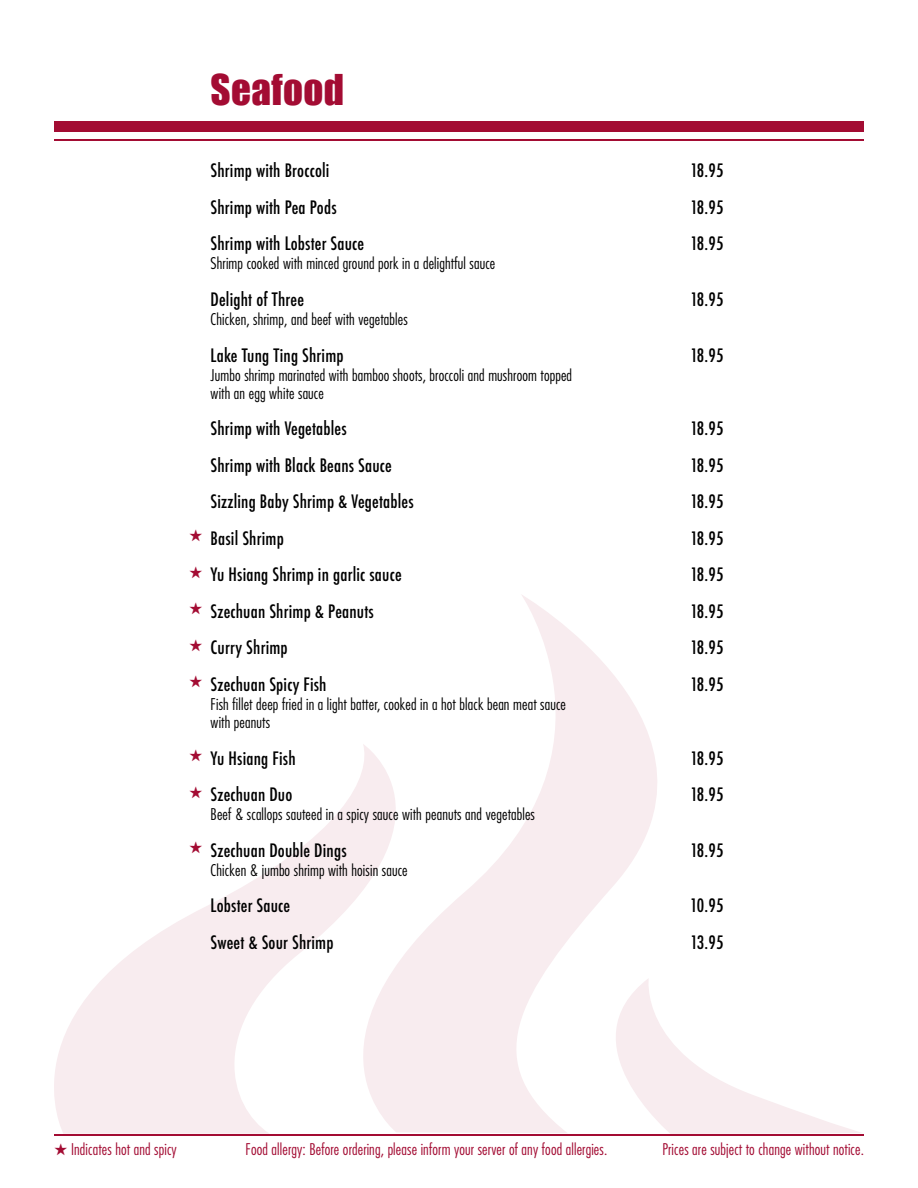
<style>
.page{position:relative;width:918px;height:1188px;background:#fff}
.page>*{position:absolute;margin:0;border:0;box-sizing:border-box;transform-origin:0 0}
.subhead_201{font:39px "Impact";letter-spacing:.01em;color:#a30c33}
.Food_name{font:500 condensed 18px "Futura";letter-spacing:.01em;color:#000}
.Food_Description{font:300 condensed 15.75px/18px "Futura";letter-spacing:.01em;color:#000}
.t1{font:300 condensed 15.75px "Futura";letter-spacing:.01em;color:#a30c33}
</style>
<div class="page">
<svg style="left:469px;top:595px;width:188px;height:538px;fill:#f8ecef"></svg>
<svg style="left:54px;top:744px;width:415px;height:390px"></svg>
<svg style="left:563px;top:978px;width:298px;height:156px"></svg>
<div style="left:54px;top:122px;width:810px;height:10px;background:#a30c33"></div>
<hr style="left:54px;top:139px;width:810px;height:1px;background:#a30c33">
<hr style="left:54px;top:1134px;width:810px;height:2px;background:#a30c33">
<svg style="left:190px;top:749px;width:12px;height:12px"></svg>
<svg style="left:190px;top:786px;width:12px;height:12px"></svg>
<svg style="left:190px;top:841px;width:12px;height:12px"></svg>
<p class="subhead_201" style="left:211px;top:60px;width:135px">Seafood</p>
<p class="Food_name" style="left:211px;top:159px;width:120px">Shrimp with Broccoli</p>
<p class="Food_name" style="left:690px;top:159px;width:35px">18.95</p>
<p class="Food_name" style="left:211px;top:196px;width:128px">Shrimp with Pea Pods</p>
<p class="Food_name" style="left:690px;top:196px;width:35px">18.95</p>
<p class="Food_name" style="left:211px;top:232px;width:155px">Shrimp with Lobster Sauce</p>
<p class="Food_Description" style="left:211px;top:255px;width:286px">Shrimp cooked with minced ground pork in a delightful sauce</p>
<p class="Food_name" style="left:690px;top:232px;width:35px">18.95</p>
<p class="Food_name" style="left:211px;top:288px;width:95px">Delight of Three</p>
<p class="Food_Description" style="left:211px;top:310px;width:199px">Chicken, shrimp, and beef with vegetables</p>
<p class="Food_name" style="left:211px;top:343px;width:135px">Lake Tung Ting Shrimp</p>
<p class="Food_Description" style="left:211px;top:366px;width:363px">Jumbo shrimp marinated with bamboo shoots, broccoli and mushroom topped with an egg white sauce</p>
<p class="Food_name" style="left:690px;top:288px;width:35px">18.95</p>
<p class="Food_name" style="left:690px;top:343px;width:35px">18.95</p>
<p class="Food_name" style="left:211px;top:417px;width:138px">Shrimp with Vegetables</p>
<p class="Food_name" style="left:690px;top:417px;width:35px">18.95</p>
<p class="Food_name" style="left:211px;top:454px;width:183px">Shrimp with Black Beans Sauce</p>
<p class="Food_name" style="left:690px;top:454px;width:35px">18.95</p>
<p class="Food_name" style="left:211px;top:490px;width:205px">Sizzling Baby Shrimp &amp; Vegetables</p>
<p class="Food_name" style="left:690px;top:490px;width:35px">18.95</p>
<p class="Food_name" style="left:211px;top:527px;width:75px">Basil Shrimp</p>
<p class="Food_name" style="left:690px;top:527px;width:35px">18.95</p>
<p class="Food_name" style="left:211px;top:563px;width:193px">Yu Hsiang Shrimp in garlic sauce</p>
<p class="Food_name" style="left:690px;top:563px;width:35px">18.95</p>
<p class="Food_name" style="left:211px;top:600px;width:165px">Szechuan Shrimp &amp; Peanuts</p>
<p class="Food_name" style="left:690px;top:600px;width:35px">18.95</p>
<p class="Food_name" style="left:211px;top:636px;width:79px">Curry Shrimp</p>
<p class="Food_name" style="left:690px;top:636px;width:35px">18.95</p>
<p class="Food_name" style="left:211px;top:673px;width:118px">Szechuan Spicy Fish</p>
<p class="Food_Description" style="left:211px;top:695px;width:357px">Fish fillet deep fried in a light batter, cooked in a hot black bean meat sauce with peanuts</p>
<p class="Food_name" style="left:690px;top:673px;width:35px">18.95</p>
<p class="Food_name" style="left:211px;top:746px;width:87px">Yu Hsiang Fish</p>
<p class="Food_name" style="left:690px;top:746px;width:35px">18.95</p>
<p class="Food_name" style="left:211px;top:783px;width:83px">Szechuan Duo</p>
<p class="Food_Description" style="left:211px;top:805px;width:326px">Beef &amp; scallops sauteed in a spicy sauce with peanuts and vegetables</p>
<p class="Food_name" style="left:690px;top:783px;width:35px">18.95</p>
<p class="Food_name" style="left:211px;top:839px;width:138px">Szechuan Double Dings</p>
<p class="Food_Description" style="left:211px;top:861px;width:199px">Chicken &amp; jumbo shrimp with hoisin sauce</p>
<p class="Food_name" style="left:690px;top:839px;width:35px">18.95</p>
<p class="Food_name" style="left:211px;top:894px;width:81px">Lobster Sauce</p>
<p class="Food_name" style="left:690px;top:894px;width:35px">10.95</p>
<p class="Food_name" style="left:211px;top:931px;width:124px">Sweet &amp; Sour Shrimp</p>
<p class="Food_name" style="left:690px;top:931px;width:35px">13.95</p>
<p class="t1" style="left:54px;top:1140px;width:124px">★ Indicates hot and spicy</p>
<p class="t1" style="left:246px;top:1140px;width:363px">Food allergy: Before ordering, please inform your server of any food allergies.</p>
<p class="t1" style="left:662px;top:1140px;width:203px">Prices are subject to change without notice.</p>
</div>
